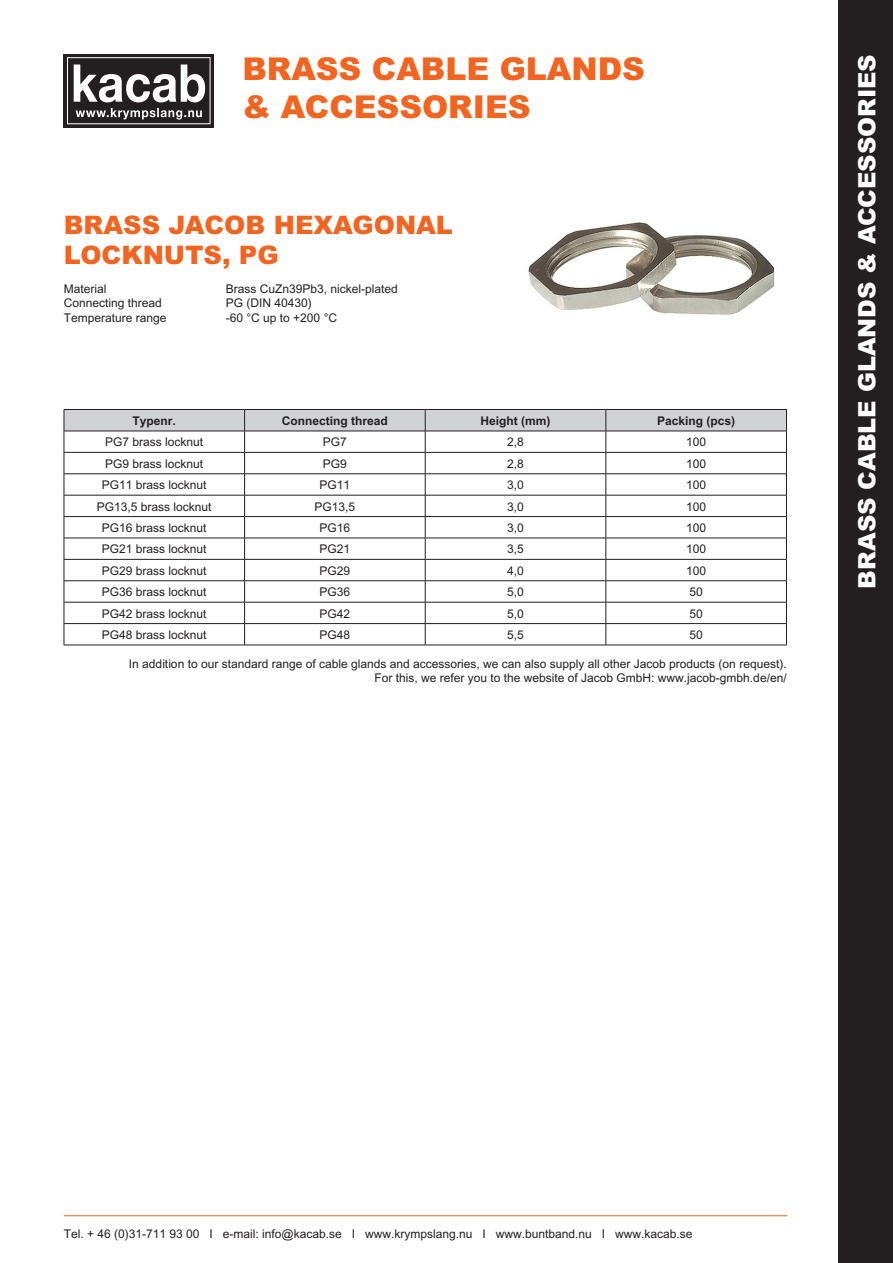
<style>
.page{position:relative;width:893px;height:1263px;background:#fff}
.page>*{position:absolute;margin:0;border:0;box-sizing:border-box;transform-origin:0 0}
.t1{font:900 31.5px/37.8px "Arial";color:#f36421}
.t2{font:900 25.5px/30.6px "Arial";color:#f36421}
.t3{font:900 24px "Arial";color:#fff}
.t4{font:12px "Arial";color:#231f20}
.t5{font:700 12px "Arial";color:#231f20}
</style>
<div class="page">
<div style="left:839px;top:0;width:54px;height:1263px;background:#231f20"></div>
<hr style="left:64px;top:1215px;width:723px;height:1px;background:#f36421">
<div style="left:64px;top:54px;width:150px;height:73px;background:#231f20"></div>
<div style="left:67px;top:57px;width:143px;height:67px;border:1px solid #fff"></div>
<svg style="left:74px;top:64px;width:131px;height:38px"></svg>
<svg style="left:76px;top:108px;width:126px;height:12px"></svg>
<img style="left:528px;top:222px;width:247px;height:93px">
<svg style="left:64px;top:409px;width:723px;height:236px"></svg>
<hr style="left:64px;top:645px;width:181px;height:1px;background:#231f20">
<hr style="left:245px;top:645px;width:180px;height:1px;background:#231f20">
<hr style="left:425px;top:645px;width:181px;height:1px;background:#231f20">
<hr style="left:606px;top:645px;width:181px;height:1px;background:#231f20">
<p class="t1" style="left:242px;top:49px;width:404px">BRASS CABLE GLANDS &amp; ACCESSORIES</p>
<p class="t2" style="left:64px;top:208px;width:391px">BRASS JACOB HEXAGONAL<br>LOCKNUTS, PG</p>
<p class="t4" style="left:64px;top:282px;width:44px">Material</p>
<p class="t4" style="left:226px;top:282px;width:174px">Brass CuZn39Pb3, nickel-plated</p>
<p class="t4" style="left:64px;top:296px;width:100px">Connecting thread</p>
<p class="t4" style="left:226px;top:296px;width:88px">PG (DIN 40430)</p>
<p class="t4" style="left:64px;top:311px;width:104px">Temperature range</p>
<p class="t4" style="left:226px;top:311px;width:113px">-60 °C up to +200 °C</p>
<p class="t5" style="left:133px;top:414px;width:45px">Typenr.</p>
<p class="t5" style="left:282px;top:414px;width:108px">Connecting thread</p>
<p class="t5" style="left:481px;top:414px;width:71px">Height (mm)</p>
<p class="t5" style="left:657px;top:414px;width:80px">Packing (pcs)</p>
<p class="t4" style="left:105px;top:435px;width:100px">PG7 brass locknut</p>
<p class="t4" style="left:323px;top:435px;width:26px">PG7</p>
<p class="t4" style="left:507px;top:435px;width:18px">2,8</p>
<p class="t4" style="left:686px;top:435px;width:22px">100</p>
<p class="t4" style="left:105px;top:457px;width:100px">PG9 brass locknut</p>
<p class="t4" style="left:323px;top:457px;width:26px">PG9</p>
<p class="t4" style="left:507px;top:457px;width:18px">2,8</p>
<p class="t4" style="left:686px;top:457px;width:22px">100</p>
<p class="t4" style="left:102px;top:478px;width:106px">PG11 brass locknut</p>
<p class="t4" style="left:320px;top:478px;width:32px">PG11</p>
<p class="t4" style="left:507px;top:478px;width:18px">3,0</p>
<p class="t4" style="left:686px;top:478px;width:22px">100</p>
<p class="t4" style="left:97px;top:499px;width:116px">PG13,5 brass locknut</p>
<p class="t4" style="left:315px;top:499px;width:42px">PG13,5</p>
<p class="t4" style="left:507px;top:499px;width:18px">3,0</p>
<p class="t4" style="left:686px;top:499px;width:22px">100</p>
<p class="t4" style="left:102px;top:521px;width:106px">PG16 brass locknut</p>
<p class="t4" style="left:320px;top:521px;width:32px">PG16</p>
<p class="t4" style="left:507px;top:521px;width:18px">3,0</p>
<p class="t4" style="left:686px;top:521px;width:22px">100</p>
<p class="t4" style="left:102px;top:542px;width:106px">PG21 brass locknut</p>
<p class="t4" style="left:320px;top:542px;width:32px">PG21</p>
<p class="t4" style="left:507px;top:542px;width:18px">3,5</p>
<p class="t4" style="left:686px;top:542px;width:22px">100</p>
<p class="t4" style="left:102px;top:564px;width:106px">PG29 brass locknut</p>
<p class="t4" style="left:320px;top:564px;width:32px">PG29</p>
<p class="t4" style="left:507px;top:564px;width:18px">4,0</p>
<p class="t4" style="left:686px;top:564px;width:22px">100</p>
<p class="t4" style="left:102px;top:585px;width:106px">PG36 brass locknut</p>
<p class="t4" style="left:320px;top:585px;width:32px">PG36</p>
<p class="t4" style="left:507px;top:585px;width:18px">5,0</p>
<p class="t4" style="left:689px;top:585px;width:15px">50</p>
<p class="t4" style="left:102px;top:606px;width:106px">PG42 brass locknut</p>
<p class="t4" style="left:320px;top:606px;width:32px">PG42</p>
<p class="t4" style="left:507px;top:606px;width:18px">5,0</p>
<p class="t4" style="left:689px;top:606px;width:15px">50</p>
<p class="t4" style="left:102px;top:628px;width:106px">PG48 brass locknut</p>
<p class="t4" style="left:320px;top:628px;width:32px">PG48</p>
<p class="t4" style="left:507px;top:628px;width:18px">5,5</p>
<p class="t4" style="left:689px;top:628px;width:15px">50</p>
<p class="t4" style="left:129px;top:657px;width:659px">In addition to our standard range of cable glands and accessories, we can also supply all other Jacob products (on request).</p>
<p class="t4" style="left:374px;top:671px;width:414px">For this, we refer you to the website of Jacob GmbH: www.jacob-gmbh.de/en/</p>
<p class="t3" style="left:852px;top:588px;width:536px;rotate:-90deg">BRASS CABLE GLANDS &amp; ACCESSORIES</p>
<p class="t4" style="left:64px;top:1227px;width:630px">Tel. + 46 (0)31-711 93 00 I e-mail: info@kacab.se I www.krympslang.nu I www.buntband.nu I www.kacab.se</p>
</div>
